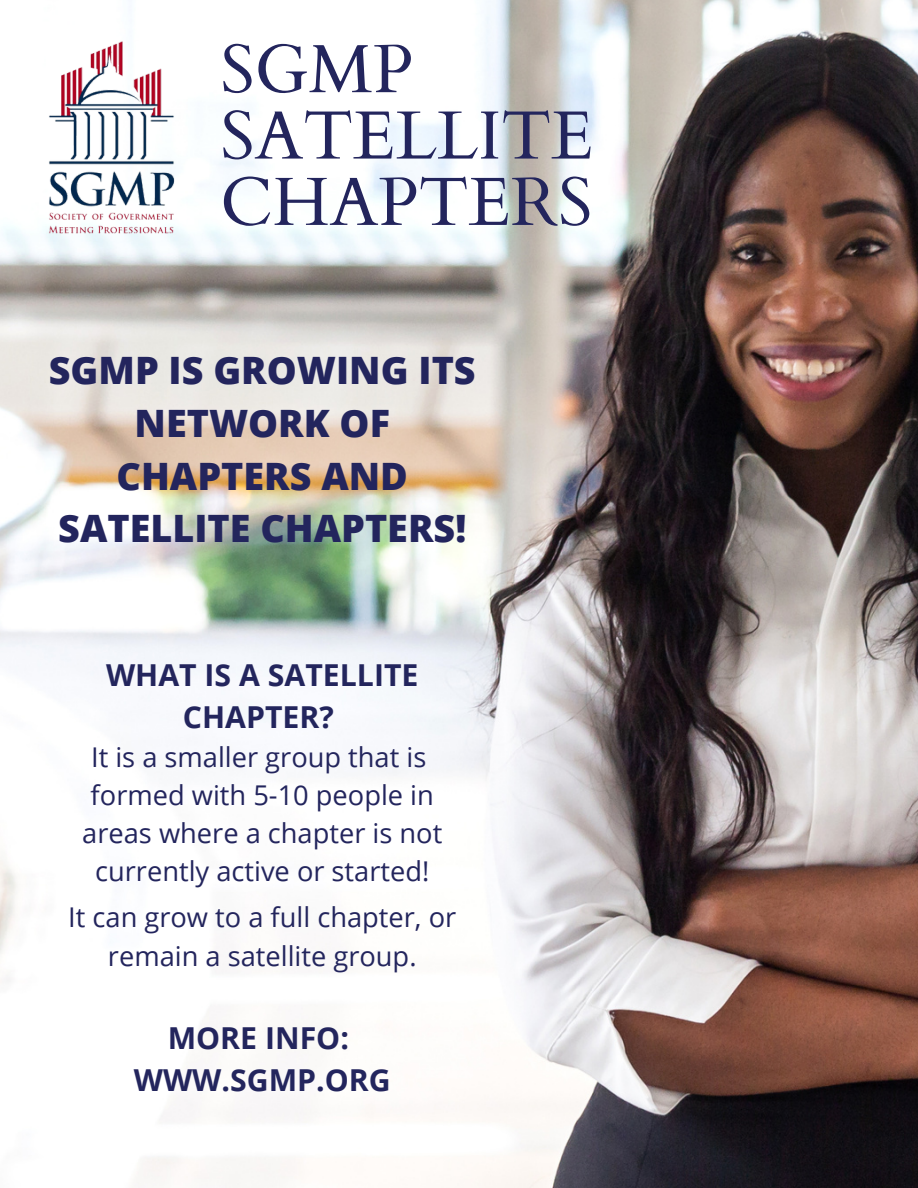
<style>
.page{position:relative;width:918px;height:1188px;background:#fff}
.page>*{position:absolute;margin:0;border:0;box-sizing:border-box;transform-origin:0 0}
.t1{font:68.25px/66.3px "Cardo";color:#23255d}
.t2{font:800 37.8px/52.7px "Open Sans";color:#23255d;text-align:center}
.t3{font:700 30.3px/42.2px "Open Sans";color:#23255d;text-align:center}
.t4{font:27.3px/38px "Open Sans";color:#23255d;text-align:center}
</style>
<div class="page">
<img style="left:0;top:0;width:918px;height:1188px">
<img style="left:0;top:645px;width:918px;height:496px">
<svg style="left:760px;top:534px;width:158px;height:181px;background:#b3adaa"></svg>
<svg style="left:0;top:1013px;width:85px;height:91px"></svg>
<svg style="left:0;top:0;width:130px;height:138px"></svg>
<img style="left:39px;top:32px;width:144px;height:211px">
<p class="t1" style="left:220px;top:38px;width:194px">SGMP</p>
<p class="t1" style="left:220px;top:104px;width:375px">SATELLITE<br>CHAPTERS</p>
<p class="t2" style="left:49px;top:343px;width:428px">SGMP IS GROWING ITS<br>NETWORK OF<br>CHAPTERS AND<br>SATELLITE CHAPTERS!</p>
<p class="t3" style="left:106px;top:653px;width:314px">WHAT IS A SATELLITE<br>CHAPTER?</p>
<p class="t4" style="left:91px;top:738px;width:337px">It is a smaller group that is</p>
<p class="t4" style="left:91px;top:776px;width:345px">formed with 5-10 people in</p>
<p class="t4" style="left:82px;top:814px;width:362px">areas where a chapter is not currently active or started!</p>
<p class="t4" style="left:68px;top:898px;width:390px">It can grow to a full chapter, or remain a satellite group.</p>
<p class="t3" style="left:168px;top:1016px;width:183px">MORE INFO:</p>
<p class="t3" style="left:134px;top:1058px;width:258px">WWW.SGMP.ORG</p>
</div>
